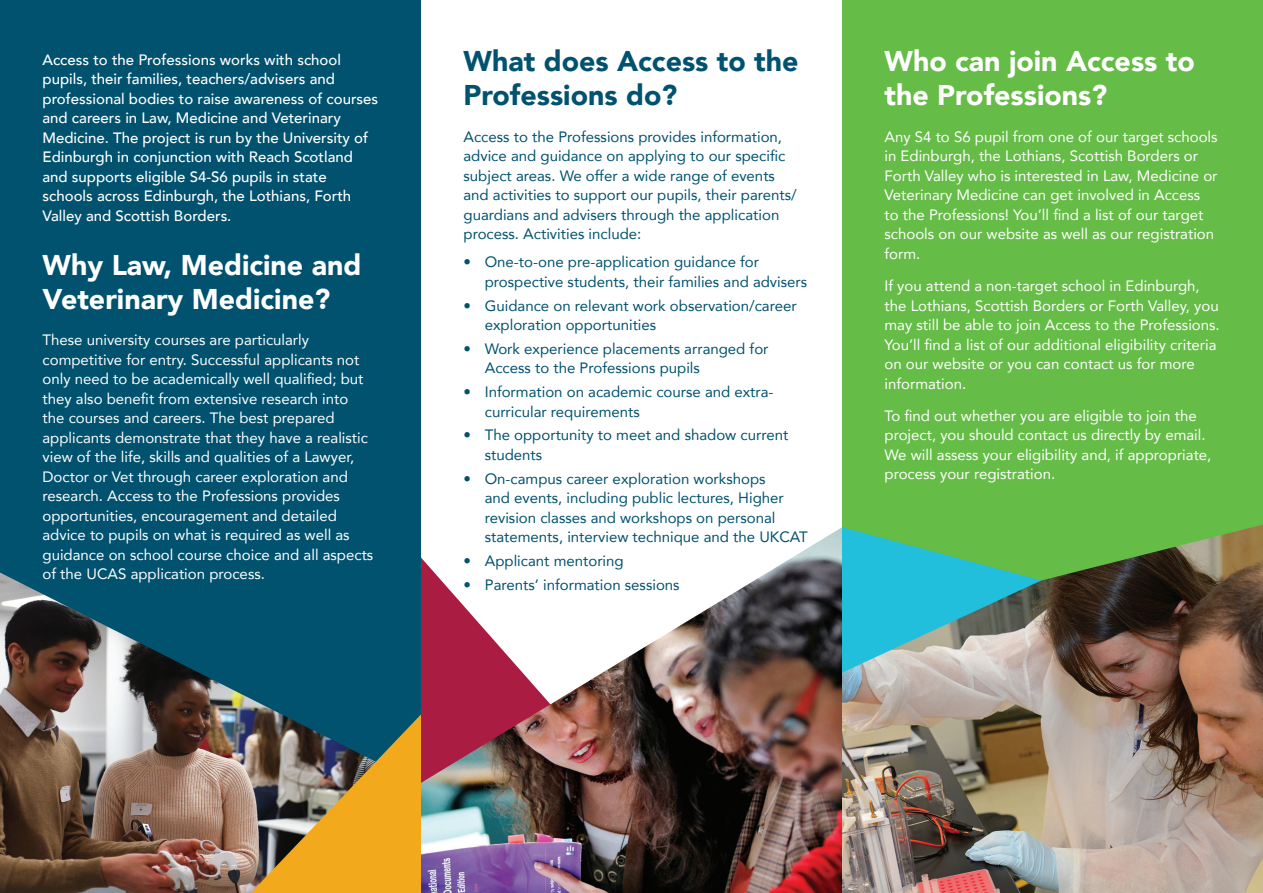
<style>
.page{position:relative;width:1263px;height:893px;background:#fff}
.page>*{position:absolute;margin:0;border:0;box-sizing:border-box;transform-origin:0 0}
.t1{font:900 28.5px/34.2px "Avenir";color:#fff}
.t2{font:900 28.5px/34.2px "Avenir";color:#01526f}
.t3{font:15px/19.5px "Avenir";color:#fff}
.t4{font:15px/19.5px "Avenir";color:#01526f}
.t5{font:500 15px/19.5px "Avenir";color:#fff}
</style>
<div class="page">
<div style="left:842px;top:0;width:421px;height:589px;background:#65bc46"></div>
<img style="left:842px;top:525px;width:421px;height:368px">
<div style="left:0;top:0;width:421px;height:811px;background:#01526f"></div>
<img style="left:0;top:572px;width:281px;height:321px">
<svg style="left:842px;top:527px;width:199px;height:146px"></svg>
<img style="left:421px;top:527px;width:421px;height:366px">
<img style="left:251px;top:714px;width:170px;height:179px">
<p class="t5" style="left:43px;top:49px;width:337px">Access to the Professions works with school pupils, their families, teachers/advisers and professional bodies to raise awareness of courses and careers in Law, Medicine and Veterinary Medicine. The project is run by the University of Edinburgh in conjunction with Reach Scotland and supports eligible S4-S6 pupils in state schools across Edinburgh, the Lothians, Forth Valley and Scottish Borders.</p>
<p class="t1" style="left:43px;top:247px;width:320px">Why Law, Medicine and<br>Veterinary Medicine?</p>
<p class="t3" style="left:43px;top:330px;width:332px">These university courses are particularly competitive for entry. Successful applicants not only need to be academically well qualified; but they also benefit from extensive research into the courses and careers. The best prepared applicants demonstrate that they have a realistic view of the life, skills and qualities of a Lawyer, Doctor or Vet through career exploration and research. Access to the Professions provides opportunities, encouragement and detailed advice to pupils on what is required as well as guidance on school course choice and all aspects of the UCAS application process.</p>
<p class="t2" style="left:463px;top:43px;width:337px">What does Access to the<br>Professions do?</p>
<p class="t4" style="left:463px;top:126px;width:335px">Access to the Professions provides information, advice and guidance on applying to our specific subject areas. We offer a wide range of events and activities to support our pupils, their parents/ guardians and advisers through the application process. Activities include:</p>
<p class="t4" style="left:485px;top:252px;width:324px;text-indent:-21px">• One-to-one pre-application guidance for prospective students, their families and advisers</p>
<p class="t4" style="left:485px;top:295px;width:313px;text-indent:-21px">• Guidance on relevant work observation/career exploration opportunities</p>
<p class="t4" style="left:485px;top:338px;width:285px;text-indent:-21px">• Work experience placements arranged for<br>Access to the Professions pupils</p>
<p class="t4" style="left:485px;top:382px;width:290px;text-indent:-21px">• Information on academic course and extra&shy;curricular requirements</p>
<p class="t4" style="left:485px;top:425px;width:305px;text-indent:-21px">• The opportunity to meet and shadow current students</p>
<p class="t4" style="left:485px;top:468px;width:324px;text-indent:-21px">• On-campus career exploration workshops<br>and events, including public lectures, Higher revision classes and workshops on personal statements, interview technique and the UKCAT</p>
<p class="t4" style="left:463px;top:550px;width:162px">• Applicant mentoring</p>
<p class="t4" style="left:463px;top:574px;width:218px">• Parents’ information sessions</p>
<p class="t1" style="left:884px;top:43px;width:312px">Who can join Access to the Professions?</p>
<p class="t3" style="left:884px;top:126px;width:335px">Any S4 to S6 pupil from one of our target schools in Edinburgh, the Lothians, Scottish Borders or Forth Valley who is interested in Law, Medicine or Veterinary Medicine can get involved in Access to the Professions! You’ll find a list of our target schools on our website as well as our registration form.</p>
<p class="t3" style="left:884px;top:276px;width:337px">If you attend a non-target school in Edinburgh, the Lothians, Scottish Borders or Forth Valley, you may still be able to join Access to the Professions.<br>You’ll find a list of our additional eligibility criteria on our website or you can contact us for more information.</p>
<p class="t3" style="left:884px;top:405px;width:328px">To find out whether you are eligible to join the project, you should contact us directly by email.<br>We will assess your eligibility and, if appropriate, process your registration.</p>
</div>
